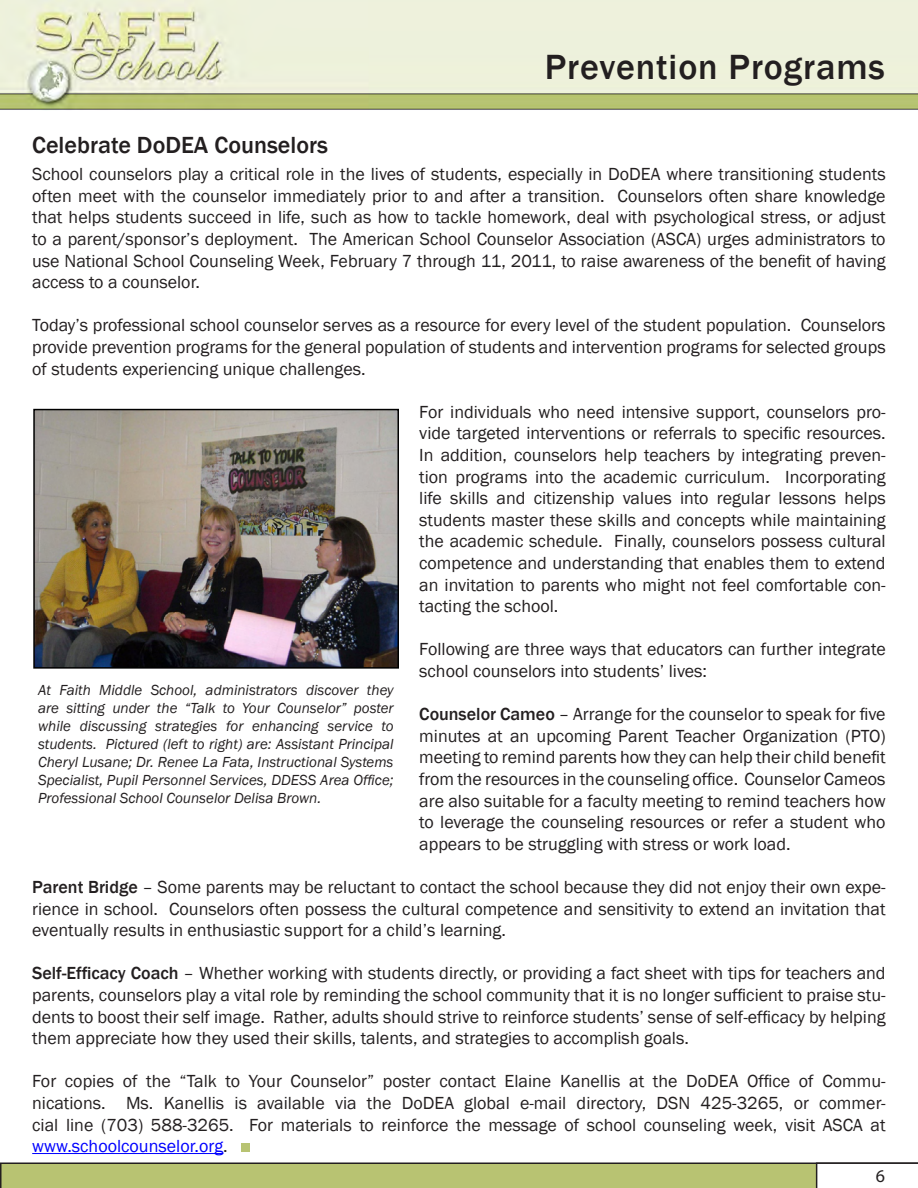
<style>
.page{position:relative;width:918px;height:1188px;background:#fff}
.page>*{position:absolute;margin:0;border:0;box-sizing:border-box;transform-origin:0 0}
.Page_Headers{font:500 36px "Franklin Gothic";letter-spacing:.025em;color:#231f20}
.Article_Title{font:500 24px "Franklin Gothic";color:#231f20}
.Newsletter_body_text{font:18px/21.6px "Franklin Gothic";color:#231f20;text-align:justify}
.t1{font:18px "Myriad Pro";color:#231f20}
.Picture_Caption{font:italic 15px/18px "Franklin Gothic";color:#231f20;text-align:justify}
.s1{font-weight:500}
.s2{color:#00f}
</style>
<div class="page">
<svg style="left:0;top:1162px;width:918px;height:26px;background:#b7bf7d"></svg>
<img style="left:0;top:0;width:918px;height:110px">
<hr style="left:32px;top:1153px;width:191px;height:1px;background:#00f">
<div style="left:241px;top:1143px;width:9px;height:9px;background:#b8c372"></div>
<img style="left:36px;top:412px;width:360px;height:254px">
<div style="left:33px;top:409px;width:366px;height:260px;border:2px solid #000"></div>
<p class="Article_Title" style="left:32px;top:131px;width:297px">Celebrate DoDEA Counselors</p>
<p class="Page_Headers" style="left:545px;top:45px;width:342px">Prevention Programs</p>
<p class="Newsletter_body_text" style="left:32px;top:164px;width:855px">School counselors play a critical role in the lives of students, especially in DoDEA where transitioning students often meet with the counselor immediately prior to and after a transition. Counselors often share knowledge that helps students succeed in life, such as how to tackle homework, deal with psychological stress, or adjust to a parent/sponsor’s deployment. The American School Counselor Association (ASCA) urges administrators to use National School Counseling Week, February 7 through 11, 2011, to raise awareness of the benefit of having access to a counselor.</p>
<p class="Newsletter_body_text" style="left:32px;top:315px;width:855px">Today’s professional school counselor serves as a resource for every level of the student population. Counselors provide prevention programs for the general population of students and intervention programs for selected groups of students experiencing unique challenges.</p>
<p class="Newsletter_body_text" style="left:419px;top:401px;width:468px">For individuals who need intensive support, counselors pro&shy;vide targeted interventions or referrals to specific resources.<br>In addition, counselors help teachers by integrating preven&shy;tion programs into the academic curriculum. Incorporating life skills and citizenship values into regular lessons helps students master these skills and concepts while maintaining the academic schedule. Finally, counselors possess cultural competence and understanding that enables them to extend an invitation to parents who might not feel comfortable con&shy;tacting the school.</p>
<p class="Newsletter_body_text" style="left:419px;top:639px;width:468px">Following are three ways that educators can further integrate school counselors into students’ lives:</p>
<p class="Newsletter_body_text" style="left:419px;top:704px;width:468px"><span class="s1">Counselor Cameo</span> – Arrange for the counselor to speak for five minutes at an upcoming Parent Teacher Organization (PTO) meeting to remind parents how they can help their child benefit from the resources in the counseling office. Counselor Cameos are also suitable for a faculty meeting to remind teachers how to leverage the counseling resources or refer a student who appears to be struggling with stress or work load.</p>
<p class="Newsletter_body_text" style="left:32px;top:877px;width:855px"><span class="s1">Parent Bridge</span> – Some parents may be reluctant to contact the school because they did not enjoy their own expe&shy;rience in school. Counselors often possess the cultural competence and sensitivity to extend an invitation that eventually results in enthusiastic support for a child’s learning.</p>
<p class="Newsletter_body_text" style="left:32px;top:963px;width:855px"><span class="s1">Self-Efficacy Coach</span> – Whether working with students directly, or providing a fact sheet with tips for teachers and parents, counselors play a vital role by reminding the school community that it is no longer sufficient to praise stu&shy;dents to boost their self image. Rather, adults should strive to reinforce students’ sense of self-efficacy by helping them appreciate how they used their skills, talents, and strategies to accomplish goals.</p>
<p class="Newsletter_body_text" style="left:32px;top:1071px;width:855px">For copies of the “Talk to Your Counselor” poster contact Elaine Kanellis at the DoDEA Office of Commu&shy;nications. Ms. Kanellis is available via the DoDEA global e-mail directory, DSN 425-3265, or commer&shy;cial line (703) 588-3265. For materials to reinforce the message of school counseling week, visit ASCA at <span class="s2">www.schoolcounselor.org</span>.</p>
<p class="Picture_Caption" style="left:38px;top:682px;width:357px">At Faith Middle School, administrators discover they are sitting under the “Talk to Your Counselor” poster while discussing strategies for enhancing service to students. Pictured (left to right) are: Assistant Principal Cheryl Lusane; Dr. Renee La Fata, Instructional Systems Specialist, Pupil Personnel Services, DDESS Area Office; Professional School Counselor Delisa Brown.</p>
<p class="t1" style="left:876px;top:1165px;width:11px">6</p>
</div>
